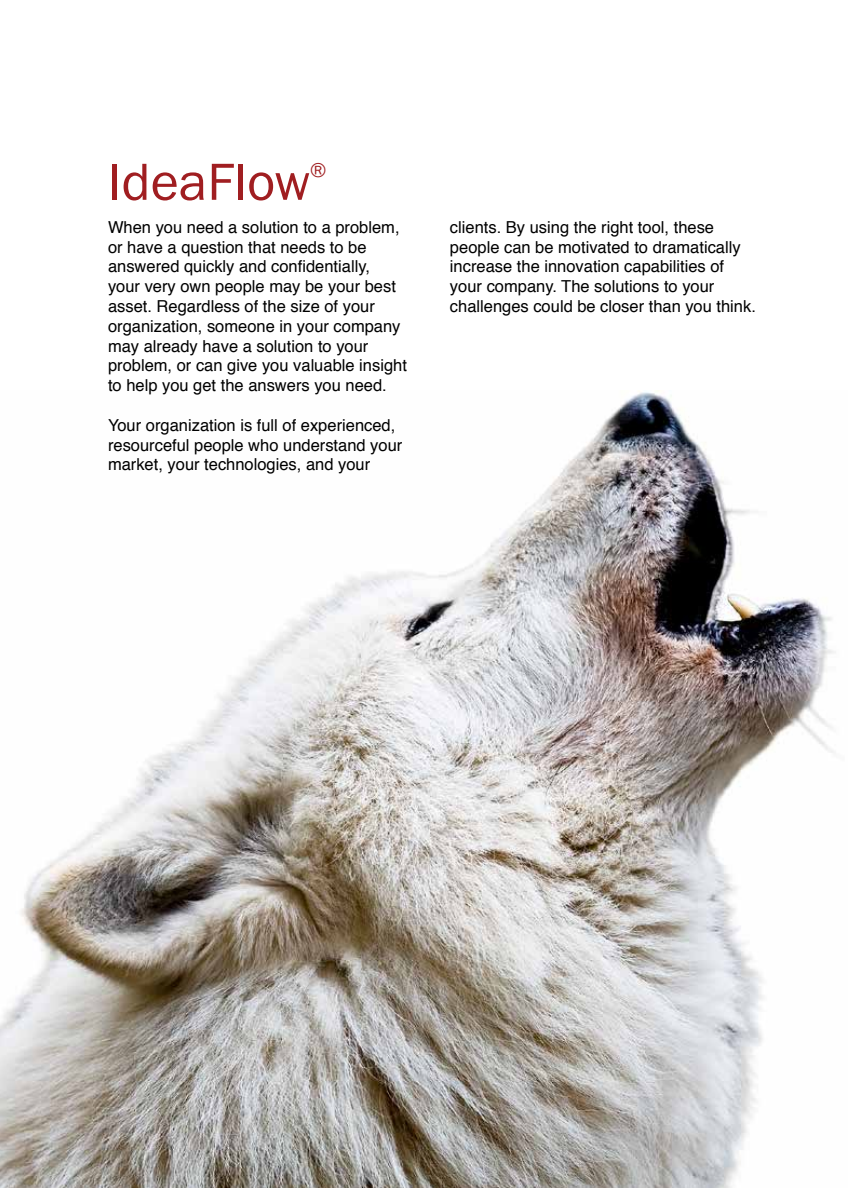
<style>
.page{position:relative;width:864px;height:1188px;background:#fff}
.page>*{position:absolute;margin:0;border:0;box-sizing:border-box;transform-origin:0 0}
.t1{font:54px "Franklin Gothic";color:#a01e21}
.t2{font:21px "Franklin Gothic";color:#a01e21}
.t3{font:16.5px/19.8px "Helvetica";color:#000}
</style>
<div class="page">
<img style="left:0;top:390px;width:836px;height:798px">
<h1 class="t1" style="left:108px;top:148px;width:204px">IdeaFlow</h1>
<p class="t2" style="left:310px;top:157px;width:18px">®</p>
<p class="t3" style="left:108px;top:218px;width:300px">When you need a solution to a problem, or have a question that needs to be answered quickly and confidentially,<br>your very own people may be your best asset. Regardless of the size of your organization, someone in your company may already have a solution to your problem, or can give you valuable insight to help you get the answers you need.</p>
<p class="t3" style="left:108px;top:416px;width:296px">Your organization is full of experienced, resourceful people who understand your market, your technologies, and your</p>
<p class="t3" style="left:450px;top:218px;width:307px">clients. By using the right tool, these people can be motivated to dramatically increase the innovation capabilities of your company. The solutions to your challenges could be closer than you think.</p>
</div>
